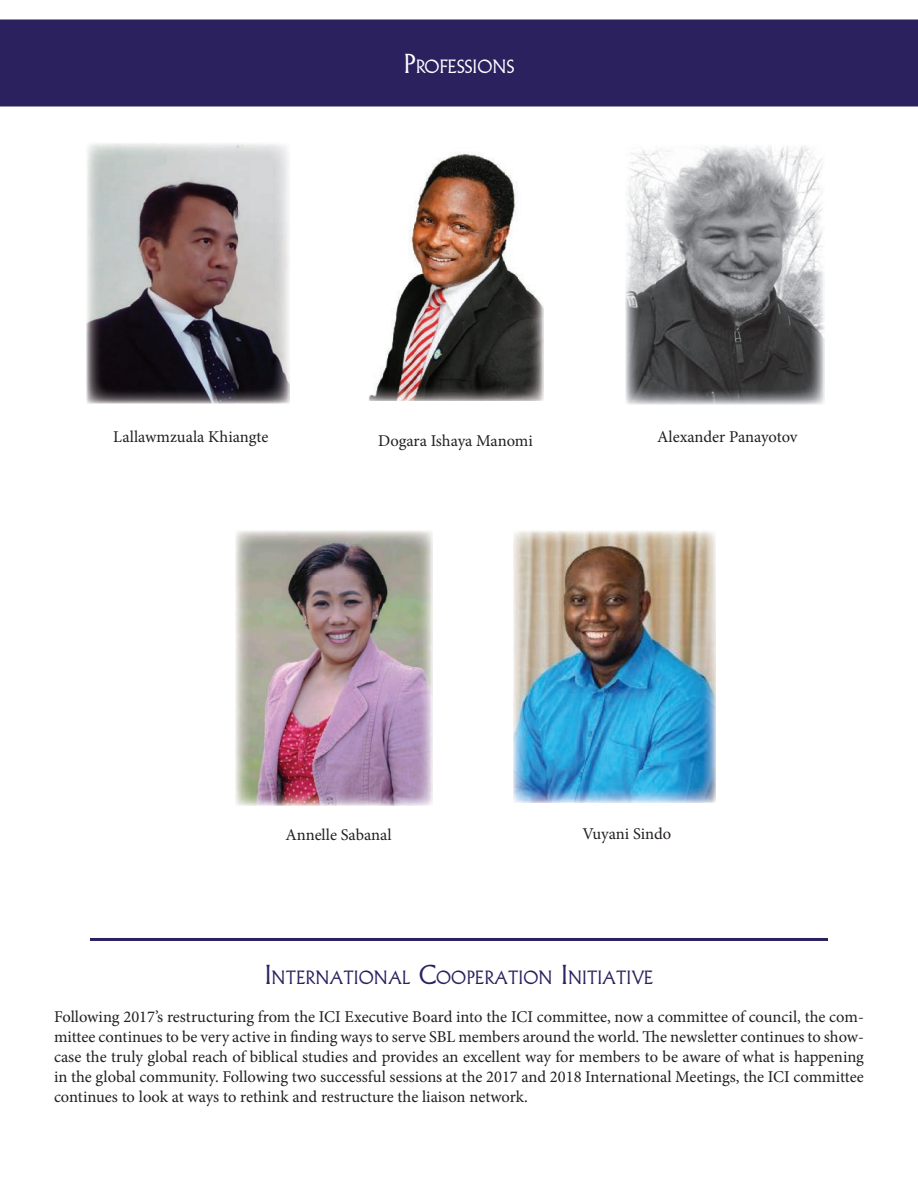
<style>
.page{position:relative;width:918px;height:1188px;background:#fff}
.page>*{position:absolute;margin:0;border:0;box-sizing:border-box;transform-origin:0 0}
.t1{font:300 17.85px "Albertus MT Std";color:#2c215f}
.t2{font:300 17.85px "Albertus MT Std";color:#fff}
.t3{font:16.5px/20px "Minion Pro";color:#231f20;text-align:justify}
.s1{font-size:25.5px}
</style>
<div class="page">
<div style="left:0;top:19px;width:918px;height:88px;background:#2c215f"></div>
<hr style="left:90px;top:938px;width:738px;height:3px;background:#2c215f">
<img style="left:87px;top:143px;width:202px;height:261px">
<img style="left:369px;top:153px;width:174px;height:248px">
<img style="left:626px;top:145px;width:199px;height:259px">
<img style="left:236px;top:530px;width:197px;height:275px">
<img style="left:513px;top:531px;width:203px;height:272px">
<p class="t2" style="left:403px;top:55px;width:113px"><span class="s1">P</span>ROFESSIONS</p>
<p class="t3" style="left:113px;top:427px;width:157px">Lallawmzuala Khiangte</p>
<p class="t3" style="left:378px;top:431px;width:156px">Dogara Ishaya Manomi</p>
<p class="t3" style="left:657px;top:427px;width:142px">Alexander Panayotov</p>
<p class="t3" style="left:285px;top:825px;width:108px">Annelle Sabanal</p>
<p class="t3" style="left:582px;top:824px;width:90px">Vuyani Sindo</p>
<p class="t1" style="left:265px;top:967px;width:390px"><span class="s1">I</span>NTERNATIONAL <span class="s1">C</span>OOPERATION <span class="s1">I</span>NITIATIVE</p>
<p class="t3" style="left:54px;top:1007px;width:812px">Following 2017’s restructuring from the ICI Executive Board into the ICI committee, now a committee of council, the com&shy;mittee continues to be very active in nding ways to serve SBL members around the world. e newsletter continues to show&shy;case the truly global reach of biblical studies and provides an excellent way for members to be aware of what is happening in the global community. Following two successful sessions at the 2017 and 2018 International Meetings, the ICI committee continues to look at ways to rethink and restructure the liaison network.</p>
</div>
